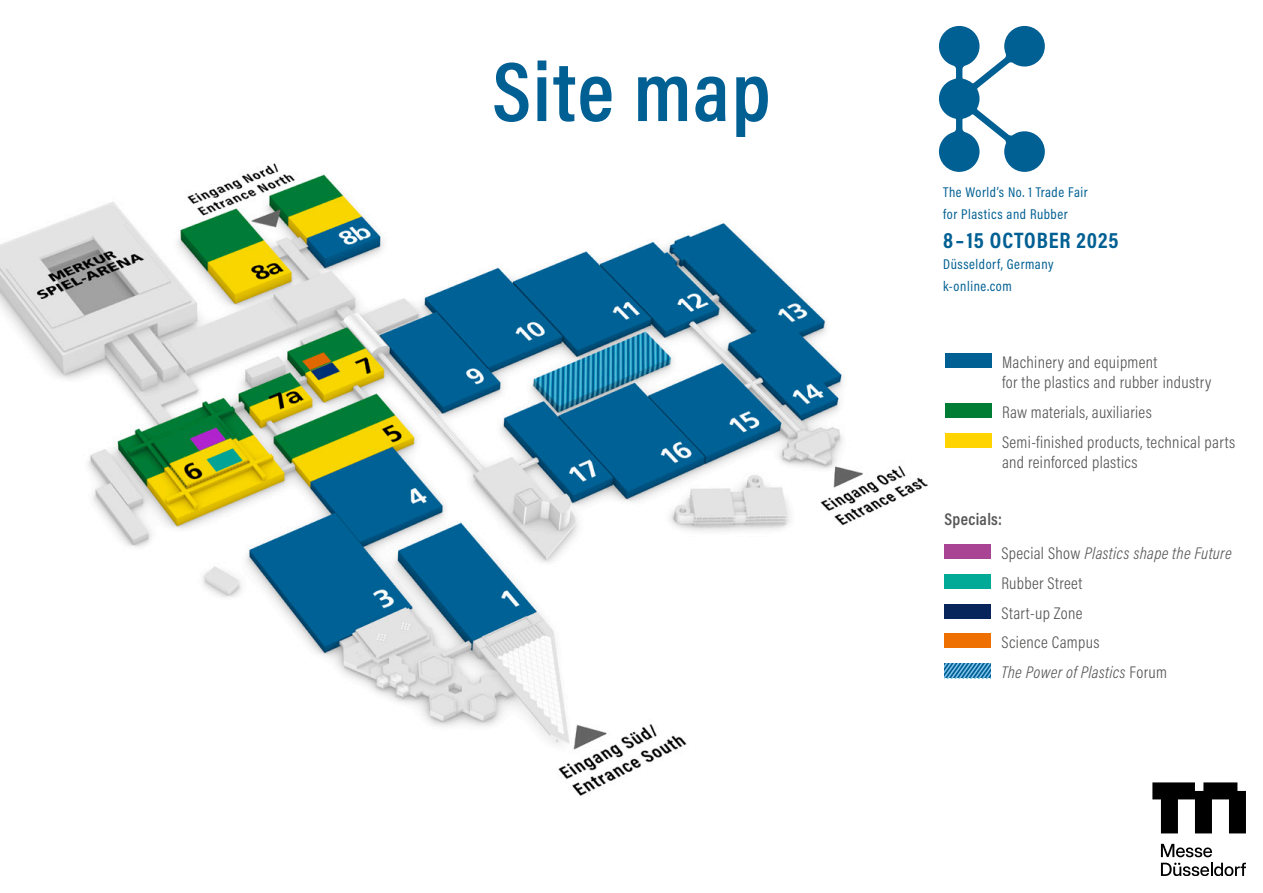
<style>
.page{position:relative;width:1263px;height:893px;background:#fff}
.page>*{position:absolute;margin:0;border:0;box-sizing:border-box;transform-origin:0 0}
.t1{font:600 85.2px "Acumin Pro Cond";letter-spacing:.02em;color:#005f93}
.t2{font:700 22.5px "Acumin Pro Cond";letter-spacing:.04em;color:#005f93}
.t3{font:300 17.1px/29.8px "Acumin Pro Cond";letter-spacing:.02em;color:#565655}
.t4{font:italic 300 17.1px "Acumin Pro Cond";letter-spacing:.02em;color:#565655}
.t5{font:600 17.1px "Acumin Pro Cond";letter-spacing:.02em;color:#565655}
.t6{font:14.25px "Acumin Pro Cond";letter-spacing:.04em;color:#005f93}
.s1{font-style:normal}
</style>
<div class="page">
<img style="left:0;top:25px;width:1176px;height:851px">
<svg style="left:1152px;top:782px;width:94px;height:51px"></svg>
<svg style="left:1161px;top:863px;width:85px;height:13px"></svg>
<svg style="left:1161px;top:844px;width:51px;height:13px"></svg>
<div style="left:944px;top:353px;width:47px;height:15px;background:#005f93"></div>
<div style="left:944px;top:403px;width:47px;height:15px;background:#007d34"></div>
<div style="left:944px;top:433px;width:47px;height:15px;background:#ffd400"></div>
<svg style="left:944px;top:663px;width:47px;height:15px"></svg>
<div style="left:944px;top:544px;width:47px;height:15px;background:#a84493"></div>
<div style="left:944px;top:604px;width:47px;height:14px;background:#07245b"></div>
<div style="left:944px;top:633px;width:47px;height:15px;background:#ed7000"></div>
<svg style="left:939px;top:26px;width:106px;height:146px"></svg>
<div style="left:944px;top:574px;width:47px;height:15px;background:#00aa96"></div>
<p class="t1" style="left:492px;top:36px;width:280px">Site map</p>
<p class="t6" style="left:943px;top:183px;width:146px">The World’s No. 1 Trade Fair</p>
<p class="t6" style="left:943px;top:205px;width:126px">for Plastics and Rubber</p>
<p class="t2" style="left:943px;top:225px;width:177px">8–15 OCTOBER 2025</p>
<p class="t6" style="left:943px;top:255px;width:112px">Düsseldorf, Germany</p>
<p class="t6" style="left:943px;top:277px;width:70px">k-online.com</p>
<p class="t3" style="left:1002px;top:351px;width:211px;line-height:20.4px">Machinery and equipment<br>for the plastics and rubber industry</p>
<p class="t3" style="left:1002px;top:397px;width:235px">Raw materials, auxiliaries<br>Semi-finished products, technical parts</p>
<p class="t3" style="left:1002px;top:447px;width:137px">and reinforced plastics</p>
<p class="t5" style="left:944px;top:508px;width:59px">Specials:</p>
<p class="t4" style="left:1001px;top:542px;width:232px"><span class="s1">Special Show</span> Plastics shape the Future</p>
<p class="t3" style="left:1001px;top:568px;width:99px">Rubber Street<br>Start-up Zone<br>Science Campus</p>
<p class="t4" style="left:1001px;top:661px;width:167px">The Power of Plastics <span class="s1">Forum</span></p>
</div>
